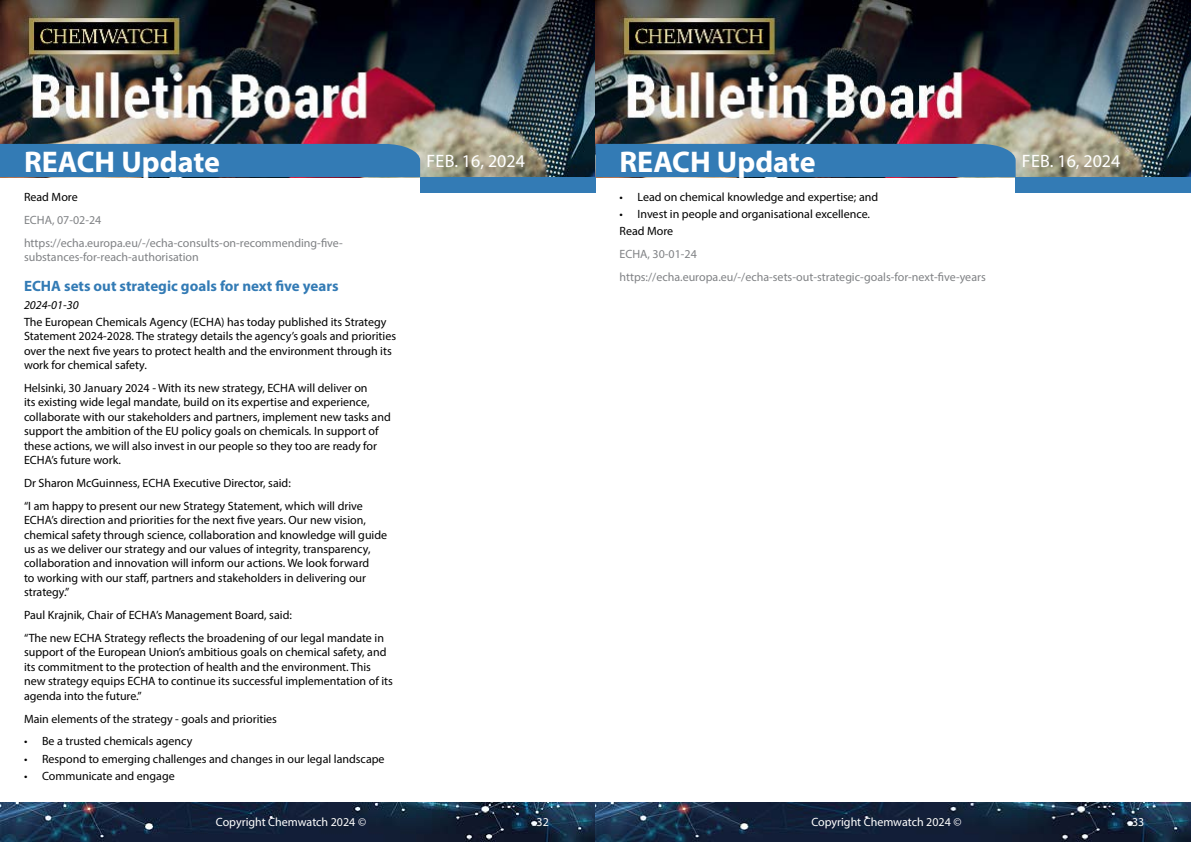
<style>
.page{position:relative;width:1191px;height:842px;background:#fff}
.page>*{position:absolute;margin:0;border:0;box-sizing:border-box;transform-origin:0 0}
.t1{font:700 30px "Myriad Pro";color:#fff}
.t2{font:18px "Myriad Pro";color:#fff}
.t3{font:700 15px "Myriad Pro";color:#337bb5}
.t4{font:12px/14.4px "Myriad Pro";color:#000}
.t5{font:12px/22.9px "Myriad Pro";color:#808285}
.t6{font:12px "Myriad Pro";color:#fff}
.t7{font:italic 12px "Myriad Pro";color:#000}
</style>
<div class="page">
<img style="left:0;top:0;width:1191px;height:177px">
<div style="left:420px;top:177px;width:175px;height:15px;background:#337bb5"></div>
<div style="left:1015px;top:177px;width:176px;height:15px;background:#337bb5"></div>
<div style="left:0;top:144px;width:420px;height:33px;background:#337bb5"></div>
<div style="left:595px;top:144px;width:420px;height:33px;background:#337bb5"></div>
<img style="left:0;top:802px;width:1191px;height:40px">
<h1 class="t1" style="left:24px;top:142px;width:197px">REACH Update</h1>
<h2 class="t2" style="left:426px;top:149px;width:100px">Feb. 16, 2024</h2>
<h1 class="t1" style="left:619px;top:142px;width:197px">REACH Update</h1>
<h2 class="t2" style="left:1022px;top:149px;width:100px">Feb. 16, 2024</h2>
<p class="t4" style="left:619px;top:190px;width:260px">• Lead on chemical knowledge and expertise; and</p>
<p class="t4" style="left:619px;top:205px;width:252px;line-height:17.2px">• Invest in people and organisational excellence.<br>Read More</p>
<p class="t5" style="left:619px;top:243px;width:368px">ECHA, 30-01-24 https://echa.europa.eu/-/echa-sets-out-strategic-goals-for-next-five-years</p>
<p class="t4" style="left:24px;top:190px;width:55px">Read More</p>
<p class="t5" style="left:24px;top:208px;width:320px">ECHA, 07-02-24 https://echa.europa.eu/-/echa-consults-on-recommending-five-</p>
<p class="t5" style="left:24px;top:246px;width:176px">substances-for-reach-authorisation</p>
<p class="t3" style="left:24px;top:276px;width:316px">ECHA sets out strategic goals for next five years</p>
<p class="t7" style="left:24px;top:297px;width:56px">2024-01-30</p>
<p class="t4" style="left:24px;top:314px;width:373px">The European Chemicals Agency (ECHA) has today published its Strategy Statement 2024-2028. The strategy details the agency’s goals and priorities over the next five years to protect health and the environment through its work for chemical safety.</p>
<p class="t4" style="left:24px;top:381px;width:368px">Helsinki, 30 January 2024 - With its new strategy, ECHA will deliver on<br>its existing wide legal mandate, build on its expertise and experience, collaborate with our stakeholders and partners, implement new tasks and support the ambition of the EU policy goals on chemicals. In support of these actions, we will also invest in our people so they too are ready for ECHA’s future work.</p>
<p class="t4" style="left:24px;top:471px;width:340px;line-height:22.9px">Dr Sharon McGuinness, ECHA Executive Director, said:<br>“I am happy to present our new Strategy Statement, which will drive</p>
<p class="t4" style="left:24px;top:513px;width:365px">ECHA’s direction and priorities for the next five years. Our new vision, chemical safety through science, collaboration and knowledge will guide us as we deliver our strategy and our values of integrity, transparency, collaboration and innovation will inform our actions. We look forward<br>to working with our staff, partners and stakeholders in delivering our strategy.”</p>
<p class="t4" style="left:24px;top:603px;width:361px;line-height:22.9px">Paul Krajnik, Chair of ECHA’s Management Board, said:<br>“The new ECHA Strategy reflects the broadening of our legal mandate in</p>
<p class="t4" style="left:24px;top:645px;width:370px">support of the European Union’s ambitious goals on chemical safety, and its commitment to the protection of health and the environment. This new strategy equips ECHA to continue its successful implementation of its agenda into the future.”</p>
<p class="t4" style="left:24px;top:711px;width:254px">Main elements of the strategy - goals and priorities</p>
<p class="t4" style="left:24px;top:734px;width:170px">• Be a trusted chemicals agency</p>
<p class="t4" style="left:24px;top:751px;width:362px">• Respond to emerging challenges and changes in our legal landscape</p>
<p class="t4" style="left:24px;top:768px;width:152px">• Communicate and engage</p>
<p class="t6" style="left:216px;top:815px;width:152px">Copyright Chemwatch 2024 ©</p>
<p class="t6" style="left:536px;top:815px;width:14px">32</p>
<p class="t6" style="left:811px;top:815px;width:152px">Copyright Chemwatch 2024 ©</p>
<p class="t6" style="left:1132px;top:815px;width:14px">33</p>
</div>
